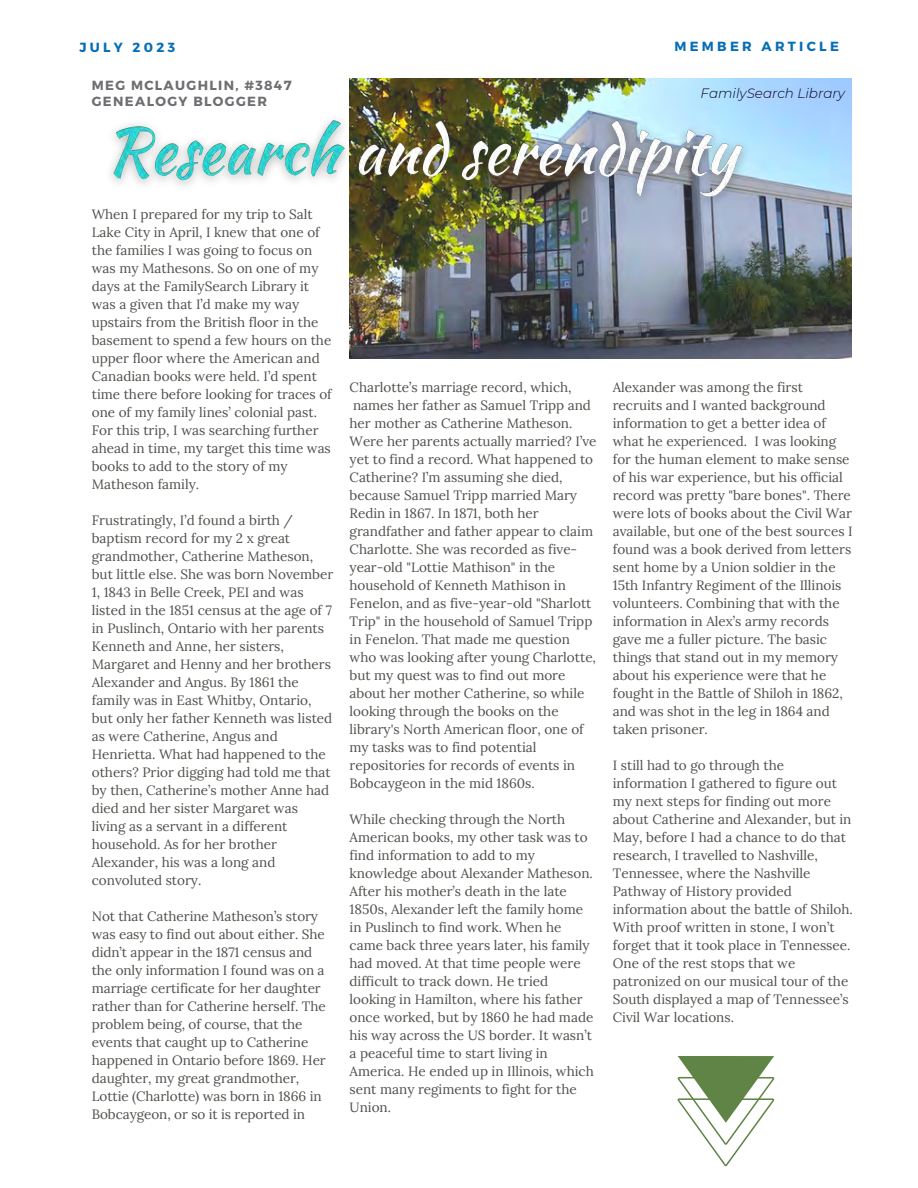
<style>
.page{position:relative;width:918px;height:1188px;background:#fff}
.page>*{position:absolute;margin:0;border:0;box-sizing:border-box;transform-origin:0 0}
.t1{font:13.5px/18px "Lora";color:#4f4f4b}
.t2{font:italic 300 13.5px "Montserrat";color:#0b021b}
.t3{font:700 13.2px/15.5px "Montserrat";letter-spacing:.1em;color:#6d6e71}
.t4{font:700 13.2px "Montserrat";letter-spacing:.25em;color:#056eb7}
</style>
<div class="page">
<img style="left:350px;top:78px;width:501px;height:280px">
<svg style="left:678px;top:1056px;width:96px;height:110px"></svg>
<img style="left:110px;top:91px;width:651px;height:125px">
<p class="t4" style="left:80px;top:39px;width:97px">JULY 2023</p>
<p class="t4" style="left:674px;top:38px;width:166px">MEMBER ARTICLE</p>
<p class="t3" style="left:92px;top:77px;width:201px">MEG MCLAUGHLIN, #3847<br>GENEALOGY BLOGGER</p>
<p class="t2" style="left:701px;top:85px;width:146px">FamilySearch Library</p>
<p class="t1" style="left:92px;top:205px;width:242px">When I prepared for my trip to Salt Lake City in April, I knew that one of the families I was going to focus on was my Mathesons. So on one of my days at the FamilySearch Library it was a given that I’d make my way upstairs from the British floor in the basement to spend a few hours on the upper floor where the American and Canadian books were held. I’d spent time there before looking for traces of one of my family lines’ colonial past.<br>For this trip, I was searching further ahead in time, my target this time was books to add to the story of my Matheson family.</p>
<p class="t1" style="left:92px;top:511px;width:243px">Frustratingly, I’d found a birth / baptism record for my 2 x great grandmother, Catherine Matheson, but little else. She was born November 1, 1843 in Belle Creek, PEI and was listed in the 1851 census at the age of 7 in Puslinch, Ontario with her parents Kenneth and Anne, her sisters, Margaret and Henny and her brothers Alexander and Angus. By 1861 the family was in East Whitby, Ontario, but only her father Kenneth was listed as were Catherine, Angus and Henrietta. What had happened to the others? Prior digging had told me that by then, Catherine’s mother Anne had died and her sister Margaret was living as a servant in a different household. As for her brother Alexander, his was a long and convoluted story.</p>
<p class="t1" style="left:92px;top:907px;width:236px">Not that Catherine Matheson’s story was easy to find out about either. She didn’t appear in the 1871 census and the only information I found was on a marriage certificate for her daughter rather than for Catherine herself. The problem being, of course, that the events that caught up to Catherine happened in Ontario before 1869. Her daughter, my great grandmother, Lottie (Charlotte) was born in 1866 in Bobcaygeon, or so it is reported in</p>
<p class="t1" style="left:350px;top:378px;width:248px">Charlotte’s marriage record, which, names her father as Samuel Tripp and her mother as Catherine Matheson.<br>Were her parents actually married? I’ve yet to find a record. What happened to Catherine? I’m assuming she died, because Samuel Tripp married Mary Redin in 1867. In 1871, both her grandfather and father appear to claim Charlotte. She was recorded as five&shy;year-old "Lottie Mathison" in the household of Kenneth Mathison in Fenelon, and as five-year-old "Sharlott Trip" in the household of Samuel Tripp in Fenelon. That made me question who was looking after young Charlotte, but my quest was to find out more about her mother Catherine, so while looking through the books on the library's North American floor, one of my tasks was to find potential repositories for records of events in Bobcaygeon in the mid 1860s.</p>
<p class="t1" style="left:350px;top:810px;width:246px">While checking through the North American books, my other task was to find information to add to my knowledge about Alexander Matheson.<br>After his mother’s death in the late 1850s, Alexander left the family home in Puslinch to find work. When he came back three years later, his family had moved. At that time people were difficult to track down. He tried looking in Hamilton, where his father once worked, but by 1860 he had made his way across the US border. It wasn’t a peaceful time to start living in America. He ended up in Illinois, which sent many regiments to fight for the Union.</p>
<p class="t1" style="left:613px;top:378px;width:241px">Alexander was among the first recruits and I wanted background information to get a better idea of what he experienced. I was looking for the human element to make sense of his war experience, but his official record was pretty "bare bones". There were lots of books about the Civil War available, but one of the best sources I found was a book derived from letters sent home by a Union soldier in the 15th Infantry Regiment of the Illinois volunteers. Combining that with the information in Alex’s army records gave me a fuller picture. The basic things that stand out in my memory about his experience were that he fought in the Battle of Shiloh in 1862, and was shot in the leg in 1864 and taken prisoner.</p>
<p class="t1" style="left:613px;top:756px;width:242px">I still had to go through the information I gathered to figure out my next steps for finding out more about Catherine and Alexander, but in May, before I had a chance to do that research, I travelled to Nashville, Tennessee, where the Nashville Pathway of History provided information about the battle of Shiloh.<br>With proof written in stone, I won’t forget that it took place in Tennessee.<br>One of the rest stops that we patronized on our musical tour of the South displayed a map of Tennessee’s Civil War locations.</p>
</div>
